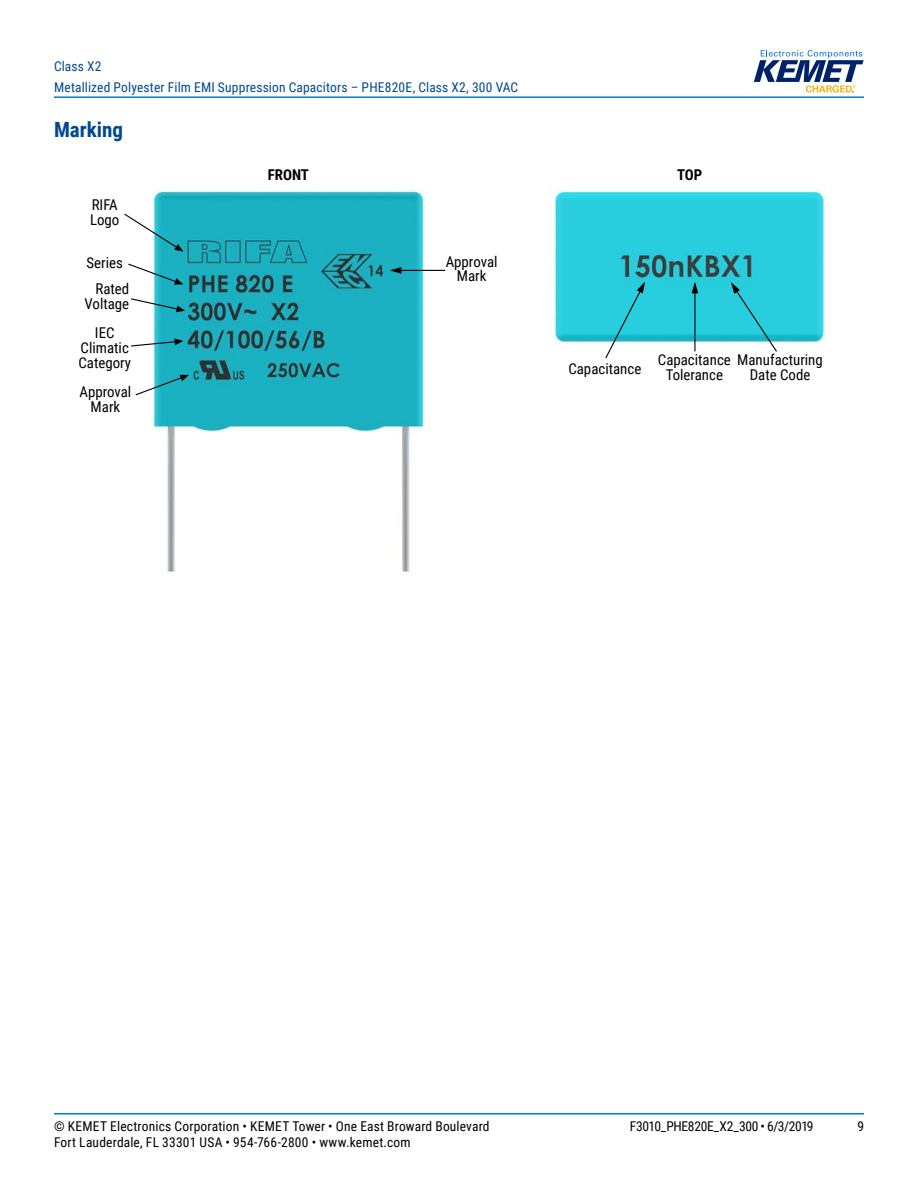
<style>
.page{position:relative;width:918px;height:1188px;background:#fff}
.page>*{position:absolute;margin:0;border:0;box-sizing:border-box;transform-origin:0 0}
.t1{font:700 21px "Roboto Condensed";color:#004990}
.t2{font:14.85px/14.9px "Roboto Condensed";color:#000;text-align:center}
.t3{font:700 14.85px "Roboto Condensed";color:#000}
.t4{font:13.5px "Roboto Condensed";letter-spacing:.015em;color:#000}
.t5{font:13.5px/21px "Roboto Condensed";letter-spacing:.01em;color:#004990}
.t6{font:13.5px "Roboto Condensed";letter-spacing:-.025em;color:#000}
</style>
<div class="page">
<hr style="left:54px;top:1113px;width:810px;height:2px;background:#007dc3">
<hr style="left:54px;top:96px;width:810px;height:2px;background:#007dc3">
<svg style="left:754px;top:50px;width:110px;height:43px"></svg>
<img style="left:153px;top:189px;width:293px;height:383px">
<img style="left:554px;top:188px;width:271px;height:164px">
<svg style="left:604px;top:279px;width:42px;height:80px"></svg>
<svg style="left:729px;top:280px;width:49px;height:72px;background:#43cbd8"></svg>
<svg style="left:128px;top:263px;width:57px;height:22px"></svg>
<hr style="left:400px;top:270px;width:45px;height:1px;background:#000">
<svg style="left:387px;top:266px;width:15px;height:9px"></svg>
<svg style="left:135px;top:374px;width:56px;height:22px"></svg>
<svg style="left:131px;top:338px;width:54px;height:9px"></svg>
<svg style="left:131px;top:297px;width:56px;height:16px"></svg>
<svg style="left:124px;top:213px;width:61px;height:40px"></svg>
<hr style="left:694px;top:292px;width:2px;height:59px;background:#000">
<svg style="left:691px;top:279px;width:8px;height:15px"></svg>
<p class="t5" style="left:54px;top:55px;width:466px">Class X2<br>Metallized Polyester Film EMI Suppression Capacitors – PHE820E, Class X2, 300 VAC</p>
<h1 class="t1" style="left:54px;top:115px;width:71px">Marking</h1>
<p class="t2" style="left:90px;top:197px;width:31px;text-align:left">RIFA<br>Logo</p>
<p class="t2" style="left:87px;top:255px;width:38px">Series</p>
<p class="t2" style="left:85px;top:281px;width:46px;text-align:right">Rated<br>Voltage</p>
<p class="t2" style="left:78px;top:325px;width:54px">IEC<br>Climatic<br>Category</p>
<p class="t2" style="left:80px;top:383px;width:53px">Approval<br>Mark</p>
<p class="t3" style="left:268px;top:165px;width:43px">FRONT</p>
<p class="t3" style="left:677px;top:165px;width:27px">TOP</p>
<p class="t2" style="left:446px;top:253px;width:53px">Approval<br>Mark</p>
<p class="t2" style="left:568px;top:360px;width:74px">Capacitance</p>
<p class="t2" style="left:666px;top:352px;width:159px;text-align:left;text-indent:-8px">Capacitance Manufacturing<br>Tolerance</p>
<p class="t2" style="left:750px;top:367px;width:62px">Date Code</p>
<p class="t4" style="left:54px;top:1116px;width:437px">© KEMET Electronics Corporation • KEMET Tower • One East Broward Boulevard</p>
<p class="t6" style="left:630px;top:1116px;width:185px">F3010_PHE820E_X2_300 • 6/3/2019</p>
<p class="t4" style="left:857px;top:1116px;width:8px">9</p>
<p class="t4" style="left:54px;top:1133px;width:358px">Fort Lauderdale, FL 33301 USA • 954-766-2800 • www.kemet.com</p>
</div>
